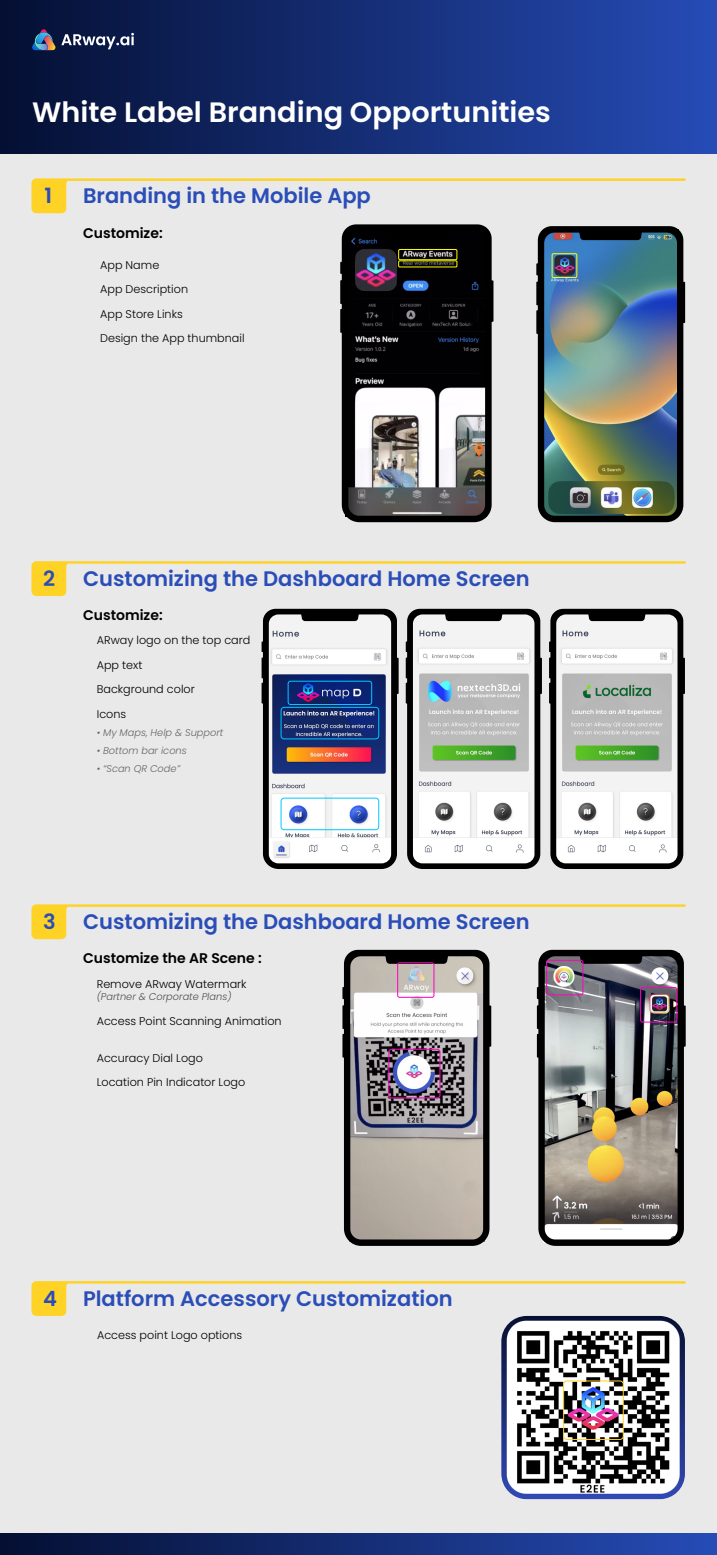
<style>
.page{position:relative;width:717px;height:1555px;background:#e9e9e9}
.page>*{position:absolute;margin:0;border:0;box-sizing:border-box;transform-origin:0 0}
.t1{font:600 28px "Poppins";color:#fff}
.t2{font:600 21px "Poppins";color:#2a4db8}
.t3{font:600 14px "Poppins";color:#000}
.t4{font:300 11.2px/24.5px "Poppins";color:#000}
.t5{font:italic 300 9.8px "Poppins";color:#666}
.t6{font:italic 300 9.8px "Poppins";color:#4f4f4f}
</style>
<div class="page">
<div style="left:0;top:0;width:717px;height:154px;background:linear-gradient(to right,#040f32,#264cb6)"></div>
<svg style="left:32px;top:29px;width:102px;height:21px;background:#414e6f"></svg>
<svg style="left:31px;top:178px;width:655px;height:35px"></svg>
<svg style="left:31px;top:561px;width:655px;height:35px"></svg>
<img style="left:536px;top:226px;width:149px;height:296px">
<svg style="left:340px;top:224px;width:153px;height:298px;background:#4c4a4d"></svg>
<svg style="left:31px;top:904px;width:655px;height:35px"></svg>
<svg style="left:31px;top:1281px;width:655px;height:35px"></svg>
<svg style="left:261px;top:609px;width:138px;height:260px"></svg>
<svg style="left:406px;top:609px;width:136px;height:260px"></svg>
<svg style="left:549px;top:609px;width:136px;height:260px"></svg>
<svg style="left:342px;top:950px;width:149px;height:296px;background:#9b9695"></svg>
<svg style="left:537px;top:950px;width:149px;height:296px;background:#838079"></svg>
<img style="left:501px;top:1316px;width:184px;height:183px">
<div style="left:0;top:1534px;width:717px;height:21px;background:linear-gradient(to right,#040f32,#264cb6)"></div>
<div style="left:388px;top:1049px;width:52px;height:49px;border:1px solid #ff00bf;border-radius:3px"></div>
<div style="left:563px;top:1380px;width:60px;height:60px;border:1px solid #ffd226;border-radius:3px"></div>
<div style="left:397px;top:962px;width:37px;height:35px;border:1px solid #ff00bf;border-radius:2px"></div>
<div style="left:546px;top:960px;width:37px;height:35px;border:1px solid #ff00bf;border-radius:2px"></div>
<div style="left:640px;top:987px;width:37px;height:35px;border:1px solid #ff00bf;border-radius:2px"></div>
<div style="left:288px;top:681px;width:84px;height:24px;border:1px solid #00c8ff;border-radius:2px"></div>
<div style="left:281px;top:707px;width:98px;height:32px;border:1px solid #00c8ff;border-radius:3px"></div>
<div style="left:281px;top:798px;width:98px;height:32px;border:1px solid #00c8ff;border-radius:3px"></div>
<div style="left:552px;top:254px;width:25px;height:24px;border:1px solid #ff0"></div>
<div style="left:398px;top:249px;width:59px;height:11px;border:1px solid #ff0"></div>
<div style="left:398px;top:261px;width:59px;height:6px;border:1px solid #ff0"></div>
<h1 class="t1" style="left:32px;top:96px;width:520px">White Label Branding Opportunities</h1>
<h2 class="t2" style="left:45px;top:183px;width:9px">1</h2>
<h2 class="t2" style="left:83px;top:183px;width:289px">Branding in the Mobile App</h2>
<p class="t3" style="left:83px;top:225px;width:81px">Customize:</p>
<p class="t4" style="left:100px;top:253px;width:146px">App Name<br>App Description<br>App Store Links<br>Design the App thumbnail</p>
<h2 class="t2" style="left:43px;top:566px;width:14px">2</h2>
<h2 class="t2" style="left:83px;top:566px;width:448px">Customizing the Dashboard Home Screen</h2>
<p class="t3" style="left:83px;top:607px;width:81px">Customize:</p>
<p class="t4" style="left:97px;top:628px;width:155px">ARway logo on the top card<br>App text<br>Background color<br>Icons</p>
<p class="t5" style="left:97px;top:727px;width:128px">• My Maps, Help &amp; Support</p>
<p class="t5" style="left:97px;top:745px;width:92px">• Bottom bar icons</p>
<p class="t5" style="left:97px;top:763px;width:85px">• “Scan QR Code”</p>
<h2 class="t2" style="left:43px;top:909px;width:14px">3</h2>
<h2 class="t2" style="left:83px;top:909px;width:448px">Customizing the Dashboard Home Screen</h2>
<p class="t3" style="left:83px;top:950px;width:180px">Customize the AR Scene :</p>
<p class="t4" style="left:97px;top:971px;width:151px">Remove ARway Watermark</p>
<p class="t6" style="left:97px;top:991px;width:136px">(Partner &amp; Corporate Plans)</p>
<p class="t4" style="left:97px;top:1008px;width:186px">Access Point Scanning Animation</p>
<p class="t4" style="left:97px;top:1045px;width:150px">Accuracy Dial Logo<br>Location Pin Indicator Logo</p>
<h2 class="t2" style="left:43px;top:1286px;width:411px">4 Platform Accessory Customization</h2>
<p class="t4" style="left:97px;top:1323px;width:147px">Access point Logo options</p>
</div>
